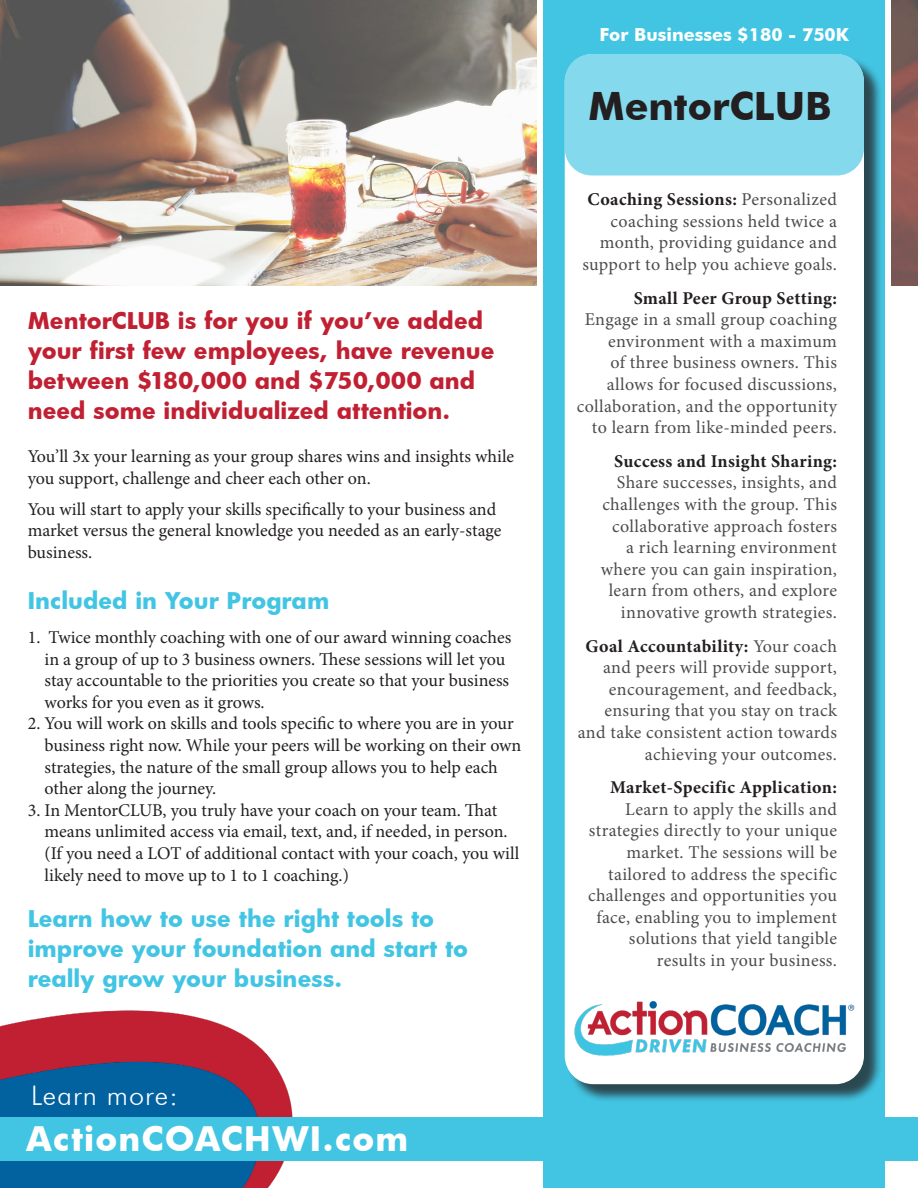
<style>
.page{position:relative;width:918px;height:1188px;background:#fff}
.page>*{position:absolute;margin:0;border:0;box-sizing:border-box;transform-origin:0 0}
.t1{font:700 39px "Futura BT";color:#231f20}
.t2{font:700 33px "Futura Bk";letter-spacing:.04em;color:#fff}
.t3{font:300 27px "Futura BT";letter-spacing:.04em;color:#fff}
.t4{font:700 22.5px/30px "Futura Bk";color:#c12032}
.t5{font:700 22.5px/30px "Futura Bk";color:#42c5e3}
.t6{font:18px/21.6px "Minion Pro";letter-spacing:.02em;color:#4b4c4d;text-align:right}
.t7{font:18px/21.6px "Minion Pro";letter-spacing:-.005em;color:#231f20}
.t8{font:700 18px "Futura BT";color:#fff}
.s1{font-weight:700;color:#231f20}
</style>
<div class="page">
<img style="left:0;top:0;width:918px;height:285px">
<svg style="left:537px;top:0;width:354px;height:1188px"></svg>
<img style="left:0;top:1010px;width:299px;height:178px">
<div style="left:0;top:1118px;width:918px;height:43px;background:#41c5e3"></div>
<div style="left:567px;top:56px;width:316px;height:1047px;background:#231f20;opacity:.75"></div>
<div style="left:565px;top:54px;width:299px;height:1030px;background:#fff;border-radius:28px"></div>
<div style="left:565px;top:54px;width:299px;height:122px;background:#84d9ed;border-radius:27px"></div>
<img style="left:565px;top:1001px;width:299px;height:72px">
<p class="t4" style="left:28px;top:305px;width:468px">MentorCLUB is for you if you’ve added your first few employees, have revenue between $180,000 and $750,000 and need some individualized attention.</p>
<p class="t7" style="left:28px;top:446px;width:488px">You’ll 3x your learning as your group shares wins and insights while you support, challenge and cheer each other on.</p>
<p class="t7" style="left:28px;top:498px;width:475px">You will start to apply your skills specifically to your business and market versus the general knowledge you needed as an early-stage business.</p>
<p class="t5" style="left:28px;top:585px;width:303px">Included in Your Program</p>
<p class="t7" style="left:45px;top:627px;width:468px;text-indent:-17px">1. Twice monthly coaching with one of our award winning coaches in a group of up to 3 business owners. These sessions will let you stay accountable to the priorities you create so that your business works for you even as it grows.</p>
<p class="t7" style="left:45px;top:713px;width:478px;text-indent:-17px">2. You will work on skills and tools specific to where you are in your business right now. While your peers will be working on their own strategies, the nature of the small group allows you to help each other along the journey.</p>
<p class="t7" style="left:45px;top:799px;width:476px;text-indent:-17px">3. In MentorCLUB, you truly have your coach on your team. That means unlimited access via email, text, and, if needed, in person. (If you need a LOT of additional contact with your coach, you will likely need to move up to 1 to 1 coaching.)</p>
<p class="t5" style="left:28px;top:903px;width:442px">Learn how to use the right tools to improve your foundation and start to really grow your business.</p>
<p class="t3" style="left:31px;top:1079px;width:148px">Learn more:</p>
<p class="t2" style="left:26px;top:1115px;width:384px">ActionCOACHWI.com</p>
<p class="t8" style="left:600px;top:23px;width:251px">For Businesses $180 - 750K</p>
<p class="t1" style="left:589px;top:83px;width:244px">MentorCLUB</p>
<p class="t6" style="left:582px;top:189px;width:256px"><span class="s1">Coaching Sessions:</span> Personalized coaching sessions held twice a month, providing guidance and support to help you achieve goals.</p>
<p class="t6" style="left:577px;top:287px;width:262px"><span class="s1">Small Peer Group Setting:<br></span>Engage in a small group coaching environment with a maximum<br>of three business owners. This allows for focused discussions, collaboration, and the opportunity to learn from like-minded peers.</p>
<p class="t6" style="left:601px;top:450px;width:238px"><span class="s1">Success and Insight Sharing:<br></span>Share successes, insights, and challenges with the group. This collaborative approach fosters a rich learning environment where you can gain inspiration, learn from others, and explore innovative growth strategies.</p>
<p class="t6" style="left:578px;top:635px;width:261px"><span class="s1">Goal Accountability:</span> Your coach and peers will provide support, encouragement, and feedback, ensuring that you stay on track and take consistent action towards achieving your outcomes.</p>
<p class="t6" style="left:588px;top:777px;width:250px"><span class="s1">Market-Specific Application:<br></span>Learn to apply the skills and strategies directly to your unique market. The sessions will be tailored to address the specific challenges and opportunities you face, enabling you to implement solutions that yield tangible results in your business.</p>
</div>
